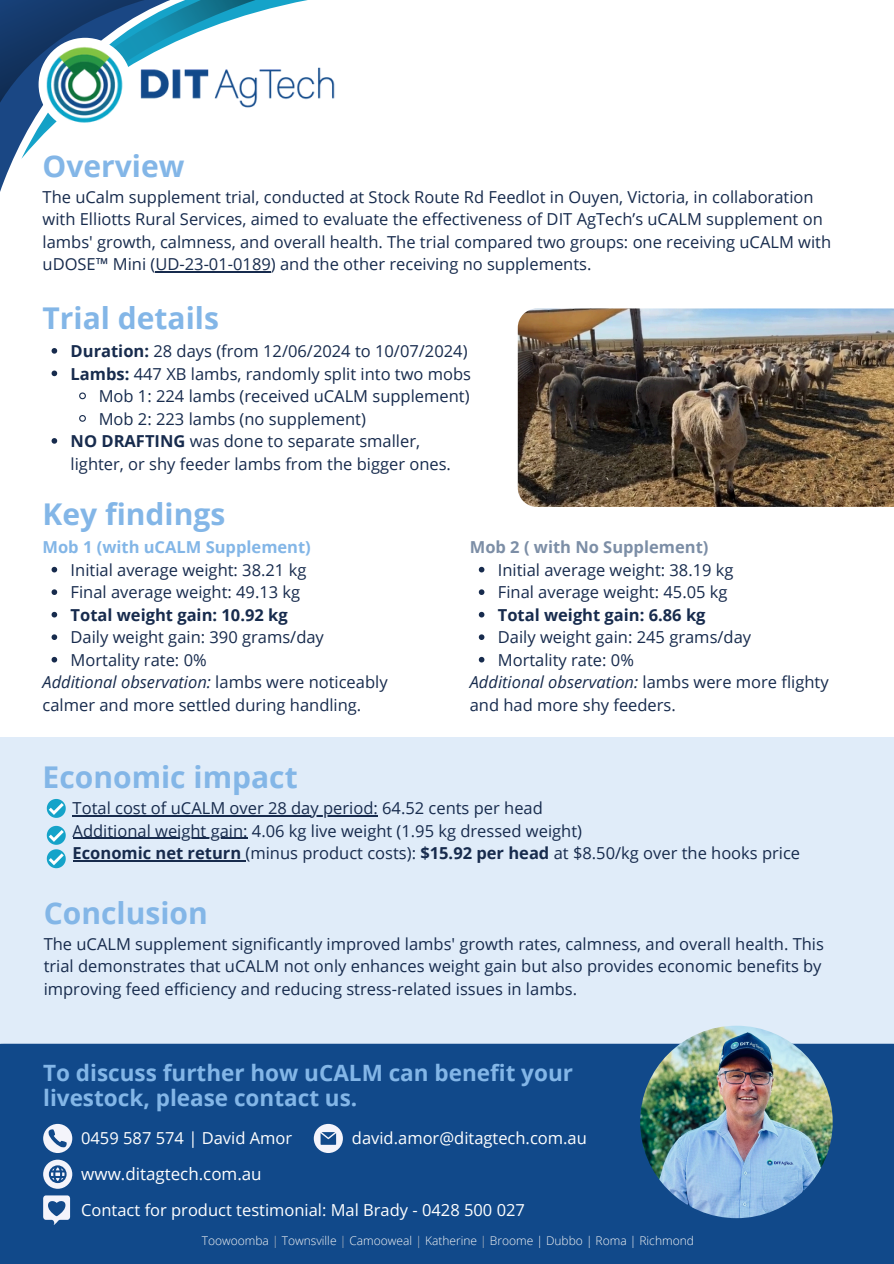
<style>
.page{position:relative;width:894px;height:1264px;background:#fff}
.page>*{position:absolute;margin:0;border:0;box-sizing:border-box;transform-origin:0 0}
.t1{font:700 30px "Open Sans";color:#83b6e7}
.t2{font:700 22.5px/24.8px "Open Sans";color:#83b6e7}
.t3{font:16.95px "Open Sans";color:#fff}
.t4{font:16.5px/22.5px "Open Sans";color:#172b4d}
.t5{font:16.5px "Open Sans";color:#fff}
.t6{font:700 16.5px "Open Sans";color:#172b4d}
.t7{font:700 16.5px "Open Sans";color:#83b6e7}
.t8{font:700 16.5px "Open Sans";color:#7c8ea6}
.t9{font:300 12px "Open Sans";color:#f6f6f6}
.s1{font-weight:700}
.s2{font-style:italic}
.s3{color:#c5c5c5}
</style>
<div class="page">
<div style="left:0;top:737px;width:893px;height:311px;background:#e0ecf9"></div>
<img style="left:517px;top:308px;width:376px;height:199px">
<svg style="left:0;top:0;width:283px;height:177px"></svg>
<div style="left:39px;top:38px;width:93px;height:93px;background:#fff;border-radius:50%"></div>
<img style="left:43px;top:43px;width:85px;height:83px">
<img style="left:140px;top:43px;width:195px;height:75px">
<div style="left:0;top:1043px;width:893px;height:220px;background:#11498a"></div>
<svg style="left:43px;top:1159px;width:29px;height:29px"></svg>
<div style="left:43px;top:1123px;width:29px;height:29px;background:#f4f4fb;border-radius:50%"></div>
<svg style="left:48px;top:1129px;width:19px;height:18px"></svg>
<svg style="left:314px;top:1123px;width:29px;height:29px"></svg>
<img style="left:640px;top:1025px;width:192px;height:193px;border-radius:50%">
<hr style="left:73px;top:815px;width:305px;height:1px;background:#172b4d">
<hr style="left:73px;top:837px;width:44px;height:2px;background:#172b4d">
<hr style="left:117px;top:837px;width:130px;height:2px;background:#172b4d">
<hr style="left:73px;top:860px;width:172px;height:1px;background:#172b4d">
<svg style="left:47px;top:799px;width:19px;height:18px"></svg>
<svg style="left:47px;top:825px;width:19px;height:43px"></svg>
<svg style="left:43px;top:1195px;width:27px;height:30px"></svg>
<hr style="left:155px;top:271px;width:116px;height:2px;background:#172b4d">
<svg style="left:52px;top:348px;width:5px;height:5px"></svg>
<svg style="left:52px;top:370px;width:5px;height:6px"></svg>
<svg style="left:79px;top:392px;width:7px;height:8px"></svg>
<svg style="left:79px;top:415px;width:7px;height:7px"></svg>
<svg style="left:52px;top:438px;width:5px;height:5px"></svg>
<svg style="left:52px;top:567px;width:5px;height:5px"></svg>
<svg style="left:52px;top:589px;width:5px;height:6px"></svg>
<svg style="left:52px;top:612px;width:5px;height:5px"></svg>
<svg style="left:52px;top:634px;width:5px;height:6px"></svg>
<svg style="left:52px;top:657px;width:5px;height:5px"></svg>
<svg style="left:478px;top:567px;width:6px;height:5px"></svg>
<svg style="left:478px;top:589px;width:6px;height:6px"></svg>
<svg style="left:478px;top:612px;width:6px;height:5px"></svg>
<svg style="left:478px;top:634px;width:6px;height:6px"></svg>
<svg style="left:478px;top:657px;width:6px;height:5px"></svg>
<p class="t1" style="left:43px;top:145px;width:143px">Overview</p>
<p class="t4" style="left:43px;top:185px;width:789px">The uCalm supplement trial, conducted at Stock Route Rd Feedlot in Ouyen, Victoria, in collaboration with Elliotts Rural Services, aimed to evaluate the effectiveness of DIT AgTech’s uCALM supplement on lambs' growth, calmness, and overall health. The trial compared two groups: one receiving uCALM with uDOSE™ Mini (UD-23-01-0189) and the other receiving no supplements.</p>
<h1 class="t1" style="left:43px;top:296px;width:178px">Trial details</h1>
<h3 class="t4" style="left:71px;top:339px;width:398px"><span class="s1">Duration:</span> 28 days (from 12/06/2024 to 10/07/2024)</h3>
<p class="t4" style="left:71px;top:362px;width:402px"><span class="s1">Lambs:</span> 447 XB lambs, randomly split into two mobs</p>
<p class="t4" style="left:99px;top:384px;width:372px">Mob 1: 224 lambs (received uCALM supplement)</p>
<p class="t4" style="left:99px;top:407px;width:269px">Mob 2: 223 lambs (no supplement)</p>
<p class="t4" style="left:71px;top:429px;width:382px"><span class="s1">NO DRAFTING</span> was done to separate smaller, lighter, or shy feeder lambs from the bigger ones.</p>
<p class="t1" style="left:43px;top:493px;width:184px">Key findings</p>
<h4 class="t7" style="left:43px;top:535px;width:270px">Mob 1 (with uCALM Supplement)</h4>
<h3 class="t4" style="left:71px;top:558px;width:237px">Initial average weight: 38.21 kg</h3>
<p class="t4" style="left:71px;top:580px;width:231px">Final average weight: 49.13 kg</p>
<p class="t6" style="left:71px;top:603px;width:218px">Total weight gain: 10.92 kg</p>
<p class="t4" style="left:71px;top:625px;width:255px">Daily weight gain: 390 grams/day</p>
<p class="t4" style="left:71px;top:648px;width:137px">Mortality rate: 0%</p>
<p class="t4" style="left:43px;top:670px;width:346px"><span class="s2">Additional observation:</span> lambs were noticeably calmer and more settled during handling.</p>
<h4 class="t8" style="left:469px;top:535px;width:240px">Mob 2 ( with No Supplement)</h4>
<h1 class="t4" style="left:497px;top:558px;width:237px">Initial average weight: 38.19 kg</h1>
<p class="t4" style="left:497px;top:580px;width:231px">Final average weight: 45.05 kg</p>
<p class="t6" style="left:497px;top:603px;width:209px">Total weight gain: 6.86 kg</p>
<p class="t4" style="left:497px;top:625px;width:255px">Daily weight gain: 245 grams/day</p>
<p class="t4" style="left:497px;top:648px;width:137px">Mortality rate: 0%</p>
<p class="t4" style="left:469px;top:670px;width:360px"><span class="s2">Additional observation:</span> lambs were more flighty and had more shy feeders.</p>
<p class="t1" style="left:43px;top:756px;width:256px">Economic impact</p>
<h1 class="t4" style="left:73px;top:796px;width:471px">Total cost of uCALM over 28 day period: 64.52 cents per head</h1>
<p class="t4" style="left:73px;top:819px;width:511px">Additional weight gain: 4.06 kg live weight (1.95 kg dressed weight)</p>
<p class="t4" style="left:73px;top:841px;width:729px"><span class="s1">Economic net return</span> (minus product costs): <span class="s1">$15.92 per head</span> at $8.50/kg over the hooks price</p>
<h1 class="t1" style="left:44px;top:891px;width:165px">Conclusion</h1>
<h4 class="t4" style="left:44px;top:932px;width:781px">The uCALM supplement significantly improved lambs' growth rates, calmness, and overall health. This trial demonstrates that uCALM not only enhances weight gain but also provides economic benefits by improving feed efficiency and reducing stress-related issues in lambs.</h4>
<p class="t2" style="left:43px;top:1060px;width:531px">To discuss further how uCALM can benefit your livestock, please contact us.</p>
<p class="t5" style="left:81px;top:1126px;width:212px">0459 587 574 | David Amor</p>
<p class="t3" style="left:81px;top:1161px;width:182px">www.ditagtech.com.au</p>
<h1 class="t5" style="left:352px;top:1126px;width:236px">david.amor@ditagtech.com.au</h1>
<p class="t5" style="left:81px;top:1198px;width:445px">Contact for product testimonial: Mal Brady - 0428 500 027</p>
<h2 class="t9" style="left:202px;top:1231px;width:493px">Toowoomba <span class="s3">|</span> Townsville <span class="s3">|</span> Camooweal <span class="s3">|</span> Katherine <span class="s3">|</span> Broome | Dubbo | Roma | Richmond</h2>
</div>
